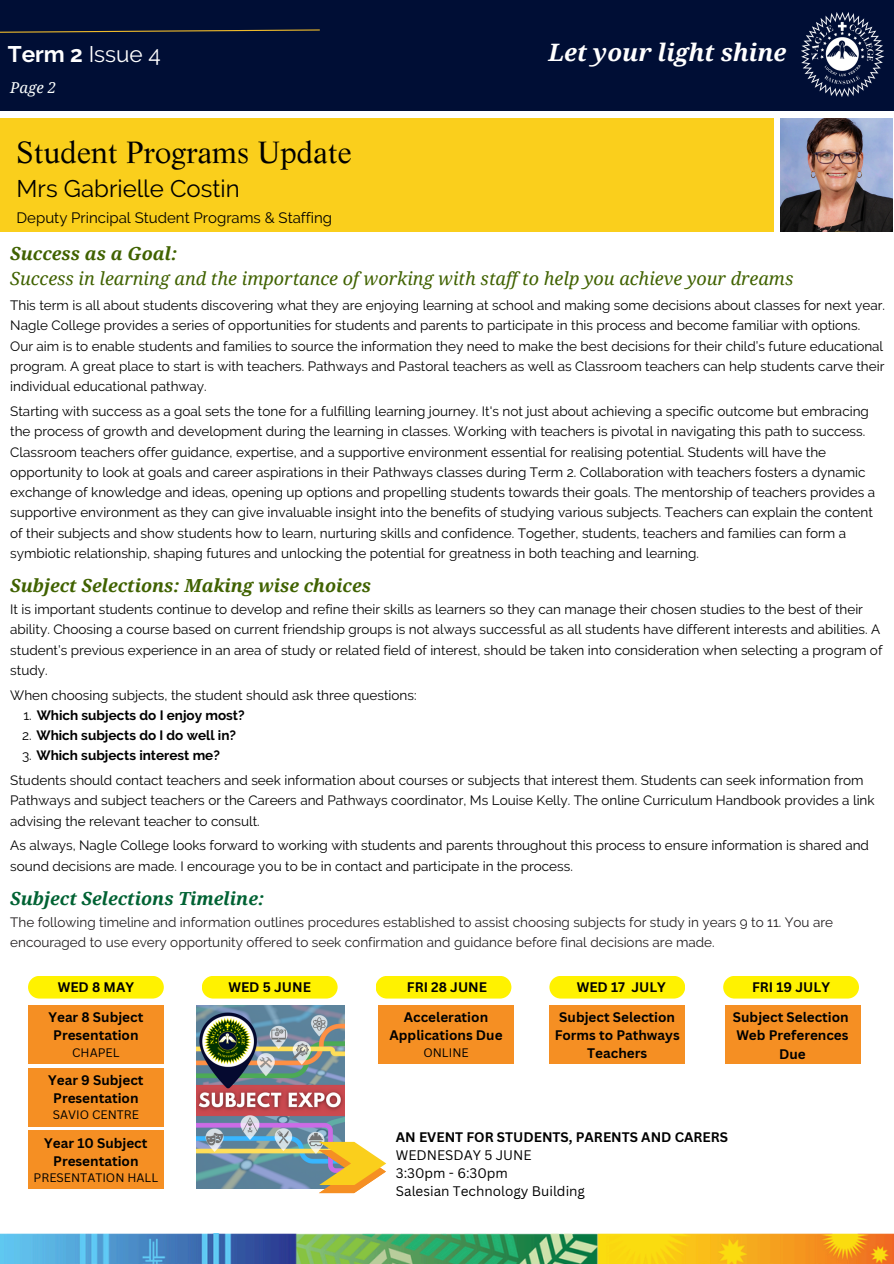
<style>
.page{position:relative;width:894px;height:1264px;background:#fff}
.page>*{position:absolute;margin:0;border:0;box-sizing:border-box;transform-origin:0 0}
.t1{font:30px "Life";color:#000}
.t2{font:24px "Raleway";color:#000}
.t3{font:italic 700 24px "Droid Serif";color:#fff}
.t4{font:22.5px "Raleway";color:#fff}
.t5{font:italic 18px/25px "Droid Serif";color:#406201}
.t6{font:italic 700 18px "Droid Serif";color:#406201}
.t7{font:italic 700 18px "Droid Serif";color:#006233}
.t8{font:15px "Raleway";color:#000}
.t9{font:italic 15px "Droid Serif";color:#fcfffe}
.t10{font:13.5px/20.2px "Raleway";color:#000}
.t11{font:700 13.5px/18px "Canva Sans";color:#000;text-align:center}
.t12{font:13.5px/20px "Raleway";color:#231f20}
.t13{font:700 13.5px "Raleway";color:#000}
.t14{font:13.5px/18px "Canva Sans";color:#000}
.t15{font:12px "Canva Sans";color:#000}
.s1{font-weight:700}
.s2{font-weight:400}
</style>
<div class="page">
<div style="left:0;top:0;width:893px;height:111px;background:#000e35"></div>
<svg style="left:0;top:29px;width:320px;height:4px"></svg>
<img style="left:0;top:1233px;width:893px;height:30px">
<img style="left:801px;top:12px;width:83px;height:85px">
<div style="left:0;top:118px;width:773px;height:113px;background:#facf1c"></div>
<img style="left:780px;top:119px;width:112px;height:112px">
<div style="left:28px;top:975px;width:136px;height:23px;background:#fff200;border-radius:11px"></div>
<div style="left:202px;top:975px;width:135px;height:23px;background:#fff200;border-radius:11px"></div>
<div style="left:375px;top:975px;width:136px;height:23px;background:#fff200;border-radius:11px"></div>
<div style="left:549px;top:975px;width:136px;height:23px;background:#fff200;border-radius:11px"></div>
<div style="left:723px;top:975px;width:135px;height:23px;background:#fff200;border-radius:11px"></div>
<div style="left:28px;top:1005px;width:136px;height:58px;background:#f58f23"></div>
<div style="left:28px;top:1067px;width:136px;height:59px;background:#f58f23"></div>
<div style="left:28px;top:1130px;width:136px;height:59px;background:#f58f23"></div>
<div style="left:378px;top:1005px;width:136px;height:58px;background:#f58f23"></div>
<div style="left:549px;top:1005px;width:136px;height:58px;background:#f58f23"></div>
<div style="left:724px;top:1005px;width:136px;height:58px;background:#f58f23"></div>
<img style="left:196px;top:1005px;width:148px;height:183px">
<svg style="left:318px;top:1141px;width:68px;height:52px"></svg>
<p class="t4" style="left:8px;top:41px;width:154px"><span class="s1">Term 2</span> Issue 4</p>
<p class="t3" style="left:548px;top:39px;width:239px">Let your light shine</p>
<p class="t9" style="left:10px;top:79px;width:47px">Page 2</p>
<p class="t1" style="left:17px;top:134px;width:336px">Student Programs Update</p>
<h5 class="t2" style="left:17px;top:175px;width:225px">Mrs Gabrielle Costin</h5>
<p class="t8" style="left:17px;top:208px;width:317px">Deputy Principal Student Programs &amp; Staffing</p>
<p class="t5" style="left:10px;top:241px;width:784px"><span class="s1">Success as a Goal:<br></span>Success in learning and the importance of working with staff to help you achieve your dreams</p>
<h1 class="t10" style="left:10px;top:295px;width:876px">This term is all about students discovering what they are enjoying learning at school and making some decisions about classes for next year.<br>Nagle College provides a series of opportunities for students and parents to participate in this process and become familiar with options.<br>Our aim is to enable students and families to source the information they need to make the best decisions for their child’s future educational program. A great place to start is with teachers. Pathways and Pastoral teachers as well as Classroom teachers can help students carve their individual educational pathway.</h1>
<h3 class="t10" style="left:10px;top:401px;width:866px">Starting with success as a goal sets the tone for a fulfilling learning journey. It's not just about achieving a specific outcome but embracing the process of growth and development during the learning in classes. Working with teachers is pivotal in navigating this path to success.<br>Classroom teachers offer guidance, expertise, and a supportive environment essential for realising potential. Students will have the opportunity to look at goals and career aspirations in their Pathways classes during Term 2. Collaboration with teachers fosters a dynamic exchange of knowledge and ideas, opening up options and propelling students towards their goals. The mentorship of teachers provides a supportive environment as they can give invaluable insight into the benefits of studying various subjects. Teachers can explain the content of their subjects and show students how to learn, nurturing skills and confidence. Together, students, teachers and families can form a symbiotic relationship, shaping futures and unlocking the potential for greatness in both teaching and learning.</h3>
<p class="t6" style="left:10px;top:575px;width:362px">Subject Selections: Making wise choices</p>
<p class="t10" style="left:10px;top:599px;width:873px">It is important students continue to develop and refine their skills as learners so they can manage their chosen studies to the best of their ability. Choosing a course based on current friendship groups is not always successful as all students have different interests and abilities. A student’s previous experience in an area of study or related field of interest, should be taken into consideration when selecting a program of study.</p>
<h4 class="t10" style="left:10px;top:684px;width:407px">When choosing subjects, the student should ask three questions:</h4>
<p class="t13" style="left:24px;top:707px;width:222px"><span class="s2">1.</span> Which subjects do I enjoy most?</p>
<p class="t13" style="left:22px;top:727px;width:215px"><span class="s2">2.</span> Which subjects do I do well in?</p>
<p class="t13" style="left:22px;top:747px;width:199px"><span class="s2">3.</span> Which subjects interest me?</p>
<p class="t10" style="left:10px;top:770px;width:865px">Students should contact teachers and seek information about courses or subjects that interest them. Students can seek information from<br>Pathways and subject teachers or the Careers and Pathways coordinator, Ms Louise Kelly. The online Curriculum Handbook provides a link advising the relevant teacher to consult.</p>
<p class="t10" style="left:10px;top:835px;width:860px">As always, Nagle College looks forward to working with students and parents throughout this process to ensure information is shared and sound decisions are made. I encourage you to be in contact and participate in the process.</p>
<p class="t7" style="left:10px;top:888px;width:256px">Subject Selections Timeline:</p>
<p class="t12" style="left:10px;top:912px;width:824px">The following timeline and information outlines procedures established to assist choosing subjects for study in years 9 to 11. You are encouraged to use every opportunity offered to seek confirmation and guidance before final decisions are made.</p>
<p class="t11" style="left:58px;top:977px;width:78px">WED 8 MAY</p>
<p class="t11" style="left:228px;top:977px;width:84px">WED 5 JUNE</p>
<p class="t11" style="left:407px;top:977px;width:82px">FRI 28 JUNE</p>
<p class="t11" style="left:576px;top:977px;width:91px">WED 17 JULY</p>
<p class="t11" style="left:751px;top:977px;width:79px">FRI 19 JULY</p>
<h5 class="t11" style="left:48px;top:1008px;width:96px">Year 8 Subject<br>Presentation</h5>
<h5 class="t15" style="left:72px;top:1043px;width:49px">CHAPEL</h5>
<h5 class="t11" style="left:48px;top:1070px;width:97px">Year 9 Subject<br>Presentation</h5>
<h5 class="t15" style="left:53px;top:1106px;width:88px">SAVIO CENTRE</h5>
<p class="t11" style="left:44px;top:1133px;width:105px">Year 10 Subject<br>Presentation</p>
<p class="t15" style="left:34px;top:1168px;width:126px">PRESENTATION HALL</p>
<p class="t11" style="left:554px;top:1007px;width:126px">Subject Selection<br>Forms to Pathways<br>Teachers</p>
<p class="t11" style="left:732px;top:1008px;width:117px">Subject Selection</p>
<p class="t11" style="left:389px;top:1008px;width:115px">Acceleration<br>Applications Due</p>
<p class="t15" style="left:423px;top:1043px;width:47px">ONLINE</p>
<p class="t11" style="left:736px;top:1026px;width:114px">Web Preferences</p>
<p class="t11" style="left:779px;top:1044px;width:28px">Due</p>
<p class="t11" style="left:396px;top:1128px;width:333px">AN EVENT FOR STUDENTS, PARENTS AND CARERS</p>
<p class="t14" style="left:396px;top:1146px;width:191px">WEDNESDAY 5 JUNE<br>3:30pm - 6:30pm<br>Salesian Technology Building</p>
</div>
